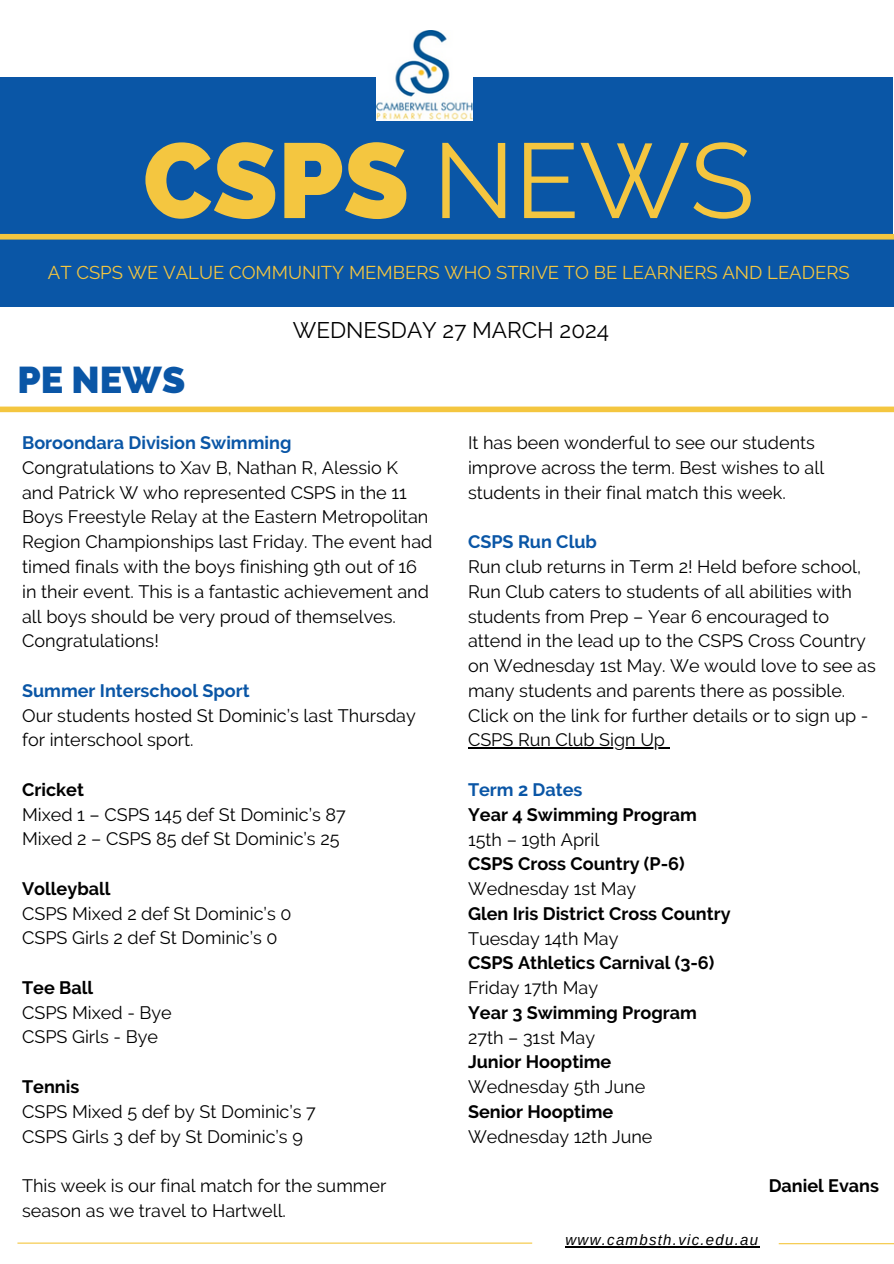
<style>
.page{position:relative;width:894px;height:1264px;background:#fff}
.page>*{position:absolute;margin:0;border:0;box-sizing:border-box;transform-origin:0 0}
.t1{font:800 105.9px "Raleway";color:#f4c640}
.t2{font:800 37.5px "Raleway";color:#0a56a6}
.t3{font:22.5px "Raleway";color:#000}
.t4{font:18.45px "Raleway";color:#f4c640}
.t5{font:18px/24.8px "Raleway";color:#000}
.t6{font:700 18px "Raleway";color:#000}
.t7{font:700 18px "Raleway";color:#0a56a6}
.t8{font:italic 15px "Arimo";letter-spacing:.085em;color:#000}
.s1{font-weight:400}
</style>
<div class="page">
<div style="left:0;top:77px;width:892px;height:162px;background:#0a56a6"></div>
<hr style="left:17px;top:1242px;width:515px;height:1px;background:#f4c640">
<hr style="left:778px;top:1243px;width:115px;height:1px;background:#f4c640">
<div style="left:0;top:239px;width:893px;height:68px;background:#0a56a6"></div>
<div style="left:0;top:234px;width:893px;height:5px;background:#f4c640"></div>
<img style="left:377px;top:30px;width:95px;height:90px">
<div style="left:0;top:406px;width:893px;height:6px;background:#f4c640"></div>
<hr style="left:565px;top:1246px;width:194px;height:1px;background:#000">
<hr style="left:468px;top:747px;width:197px;height:1px;background:#000">
<h1 class="t1" style="left:143px;top:118px;width:612px">CSPS <span class="s1">NEWS</span></h1>
<p class="t4" style="left:48px;top:261px;width:803px">AT CSPS WE VALUE COMMUNITY MEMBERS WHO STRIVE TO BE LEARNERS AND LEADERS</p>
<h2 class="t2" style="left:17px;top:357px;width:169px">PE NEWS</h2>
<p class="t3" style="left:293px;top:317px;width:318px">WEDNESDAY 27 MARCH 2024</p>
<p class="t7" style="left:22px;top:432px;width:271px">Boroondara Division Swimming</p>
<p class="t5" style="left:22px;top:455px;width:411px">Congratulations to Xav B, Nathan R, Alessio K and Patrick W who represented CSPS in the 11<br>Boys Freestyle Relay at the Eastern Metropolitan Region Championships last Friday. The event had timed finals with the boys finishing 9th out of 16 in their event. This is a fantastic achievement and all boys should be very proud of themselves.<br>Congratulations!</p>
<p class="t7" style="left:22px;top:680px;width:229px">Summer Interschool Sport</p>
<p class="t5" style="left:22px;top:702px;width:395px">Our students hosted St Dominic’s last Thursday for interschool sport.</p>
<p class="t6" style="left:22px;top:779px;width:63px">Cricket</p>
<p class="t5" style="left:22px;top:801px;width:325px">Mixed 1 – CSPS 145 def St Dominic’s 87<br>Mixed 2 – CSPS 85 def St Dominic’s 25</p>
<p class="t6" style="left:22px;top:878px;width:90px">Volleyball</p>
<p class="t5" style="left:22px;top:900px;width:271px">CSPS Mixed 2 def St Dominic’s 0<br>CSPS Girls 2 def St Dominic’s 0</p>
<p class="t6" style="left:22px;top:977px;width:73px">Tee Ball</p>
<p class="t5" style="left:22px;top:999px;width:151px">CSPS Mixed - Bye<br>CSPS Girls - Bye</p>
<p class="t6" style="left:22px;top:1076px;width:59px">Tennis</p>
<p class="t5" style="left:22px;top:1098px;width:295px">CSPS Mixed 5 def by St Dominic’s 7<br>CSPS Girls 3 def by St Dominic’s 9</p>
<p class="t5" style="left:22px;top:1173px;width:365px">This week is our final match for the summer season as we travel to Hartwell.</p>
<p class="t5" style="left:468px;top:430px;width:357px">It has been wonderful to see our students improve across the term. Best wishes to all students in their final match this week.</p>
<p class="t7" style="left:468px;top:531px;width:130px">CSPS Run Club</p>
<p class="t5" style="left:468px;top:554px;width:409px">Run club returns in Term 2! Held before school, Run Club caters to students of all abilities with students from Prep – Year 6 encouraged to attend in the lead up to the CSPS Cross Country on Wednesday 1st May. We would love to see as many students and parents there as possible.<br>Click on the link for further details or to sign up - CSPS Run Club Sign Up</p>
<p class="t7" style="left:468px;top:779px;width:116px">Term 2 Dates</p>
<p class="t6" style="left:468px;top:803px;width:230px">Year 4 Swimming Program</p>
<p class="t5" style="left:468px;top:826px;width:133px">15th – 19th April</p>
<p class="t6" style="left:468px;top:853px;width:218px">CSPS Cross Country (P-6)</p>
<p class="t5" style="left:468px;top:876px;width:170px">Wednesday 1st May</p>
<p class="t6" style="left:468px;top:902px;width:264px">Glen Iris District Cross Country</p>
<p class="t5" style="left:468px;top:925px;width:152px">Tuesday 14th May</p>
<p class="t6" style="left:468px;top:952px;width:248px">CSPS Athletics Carnival (3-6)</p>
<p class="t5" style="left:468px;top:975px;width:131px">Friday 17th May</p>
<p class="t6" style="left:468px;top:1001px;width:230px">Year 3 Swimming Program</p>
<p class="t5" style="left:468px;top:1024px;width:129px">27th – 31st May</p>
<p class="t6" style="left:468px;top:1051px;width:145px">Junior Hooptime</p>
<p class="t5" style="left:468px;top:1074px;width:179px">Wednesday 5th June</p>
<p class="t6" style="left:468px;top:1100px;width:147px">Senior Hooptime</p>
<p class="t5" style="left:468px;top:1123px;width:186px">Wednesday 12th June</p>
<p class="t6" style="left:768px;top:1175px;width:112px">Daniel Evans</p>
<p class="t8" style="left:565px;top:1231px;width:194px">www.cambsth.vic.edu.au</p>
</div>
